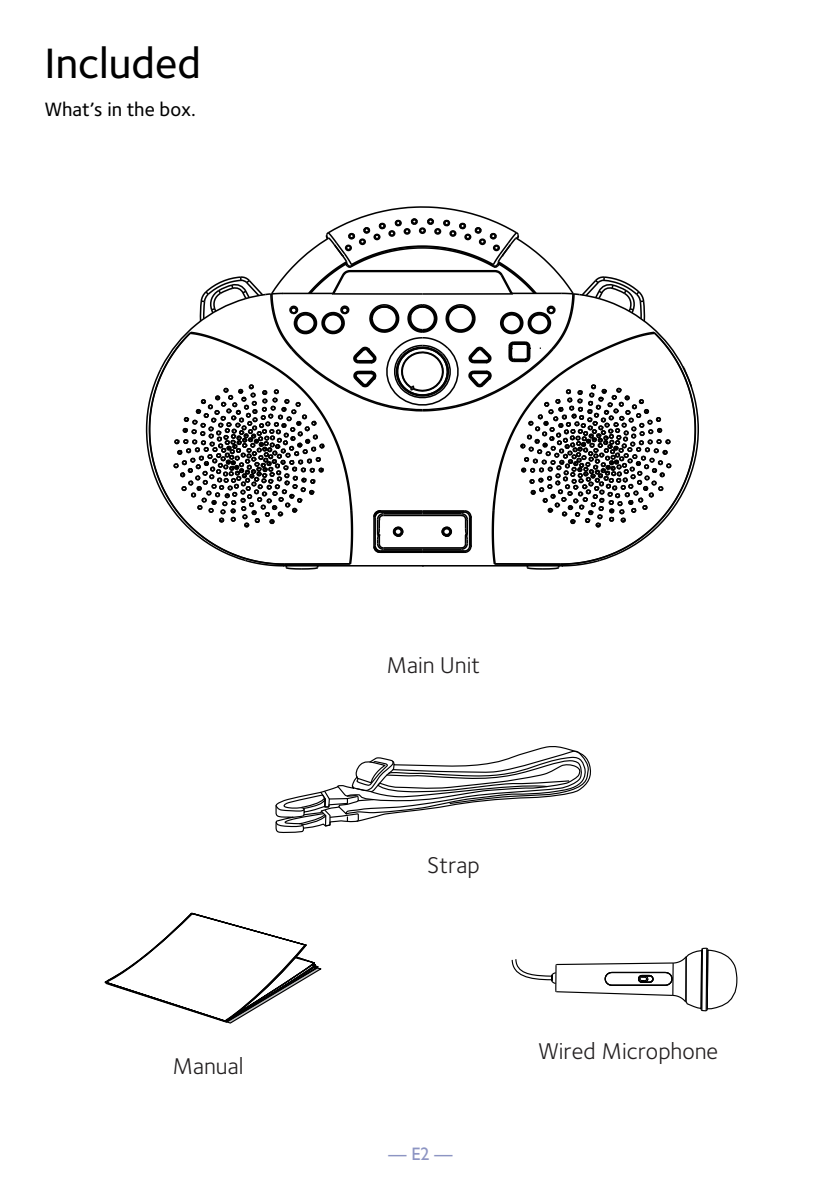
<style>
.page{position:relative;width:840px;height:1191px;background:#fff}
.page>*{position:absolute;margin:0;border:0;box-sizing:border-box;transform-origin:0 0}
.t1{font:500 44px "Foundry Sterling";color:#000}
.t2{font:23.6px "Foundry Sterling";color:#221f20}
.t3{font:500 20px "Foundry Sterling";color:#000}
.t4{font:18px "Gill Sans";color:#8d95c3}
</style>
<div class="page">
<svg style="left:104px;top:912px;width:218px;height:112px"></svg>
<svg style="left:511px;top:947px;width:226px;height:65px"></svg>
<svg style="left:275px;top:746px;width:316px;height:87px"></svg>
<svg style="left:146px;top:206px;width:552px;height:364px"></svg>
<h1 class="t1" style="left:44px;top:38px;width:158px">Included</h1>
<p class="t3" style="left:44px;top:97px;width:153px">What’s in the box.</p>
<p class="t2" style="left:172px;top:1052px;width:72px">Manual</p>
<p class="t2" style="left:386px;top:651px;width:95px">Main Unit</p>
<p class="t2" style="left:427px;top:851px;width:54px">Strap</p>
<p class="t4" style="left:388px;top:1143px;width:66px">— E2 —</p>
<p class="t2" style="left:537px;top:1037px;width:182px">Wired Microphone</p>
</div>
